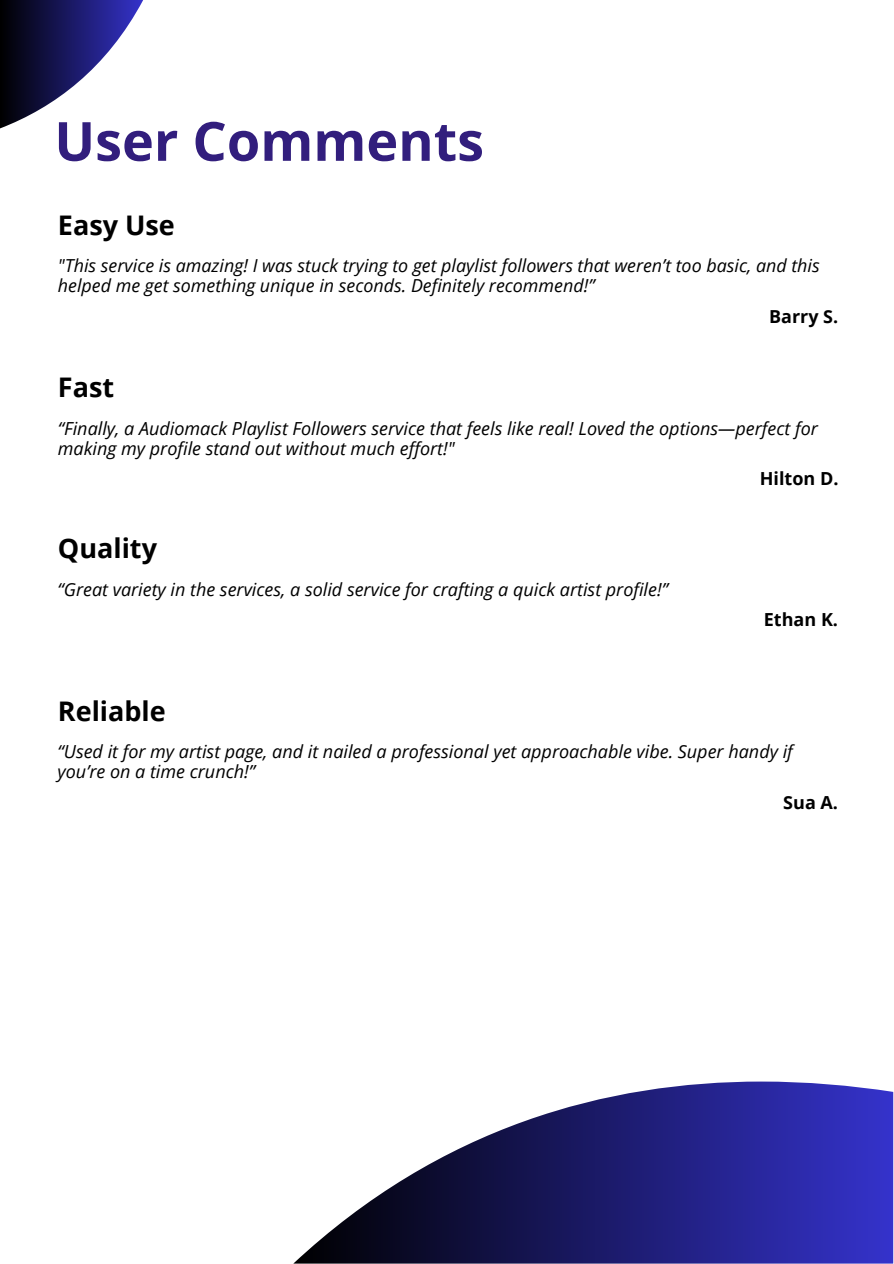
<style>
.page{position:relative;width:894px;height:1264px;background:#fff}
.page>*{position:absolute;margin:0;border:0;box-sizing:border-box;transform-origin:0 0}
.t1{font:700 54px "Open Sans";color:#321e7d}
.t2{font:700 27px "Open Sans";color:#000}
.t3{font:italic 18px/20.2px "Open Sans";color:#000}
.t4{font:700 18px "Open Sans";color:#000}
.t5{font:italic 17.85px/20.2px "Open Sans";color:#000}
.t6{font:700 17.85px "Open Sans";color:#000}
</style>
<div class="page">
<svg style="left:294px;top:1081px;width:599px;height:182px"></svg>
<svg style="left:0;top:0;width:143px;height:128px"></svg>
<h1 class="t1" style="left:54px;top:103px;width:431px">User Comments</h1>
<h2 class="t2" style="left:58px;top:206px;width:118px">Easy Use</h2>
<p class="t5" style="left:58px;top:255px;width:763px">"This service is amazing! I was stuck trying to get playlist followers that weren’t too basic, and this helped me get something unique in seconds. Definitely recommend!”</p>
<p class="t6" style="left:769px;top:304px;width:70px">Barry S.</p>
<h2 class="t2" style="left:58px;top:368px;width:58px">Fast</h2>
<p class="t3" style="left:58px;top:417px;width:761px">“Finally, a Audiomack Playlist Followers service that feels like real! Loved the options—perfect for making my profile stand out without much effort!"</p>
<p class="t4" style="left:759px;top:466px;width:80px">Hilton D.</p>
<h2 class="t2" style="left:58px;top:529px;width:101px">Quality</h2>
<p class="t3" style="left:58px;top:579px;width:611px">“Great variety in the services, a solid service for crafting a quick artist profile!”</p>
<h2 class="t2" style="left:58px;top:691px;width:109px">Reliable</h2>
<p class="t4" style="left:763px;top:607px;width:76px">Ethan K.</p>
<p class="t3" style="left:58px;top:741px;width:736px">“Used it for my artist page, and it nailed a professional yet approachable vibe. Super handy if you’re on a time crunch!”</p>
<p class="t4" style="left:783px;top:789px;width:56px">Sua A.</p>
</div>
